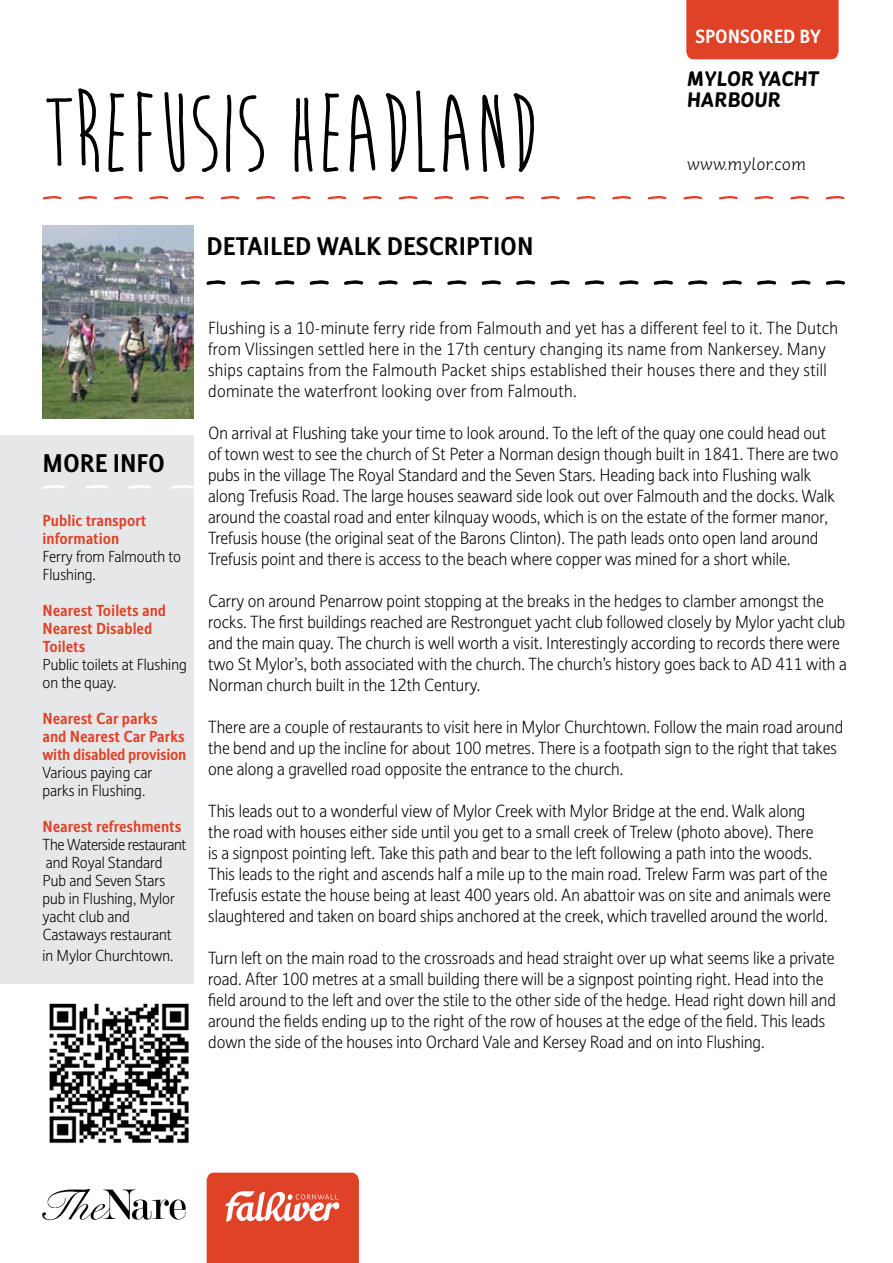
<style>
.page{position:relative;width:893px;height:1263px;background:#fff}
.page>*{position:absolute;margin:0;border:0;box-sizing:border-box;transform-origin:0 0}
.t1{font:114px "Brain Flower";letter-spacing:-.04em;color:#000}
.t2{font:700 24px "Stroudley";color:#000}
.t3{font:italic 700 21px/21px "St Ryde";color:#000}
.t4{font:italic 300 18px "St Ryde";color:#000}
.t5{font:700 18px "Stroudley";color:#fff}
.t6{font:300 16.5px/21px "Stroudley";color:#000}
.t7{font:300 16.5px/21px "Stroudley";letter-spacing:.02em;color:#000}
.t8{font:300 15px/18px "Stroudley";color:#000}
.t9{font:700 15px/18px "Stroudley";color:#df4227}
</style>
<div class="page">
<div style="left:0;top:435px;width:194px;height:549px;background:#e6e7e8"></div>
<svg style="left:206px;top:280px;width:639px;height:5px"></svg>
<svg style="left:43px;top:485px;width:151px;height:4px"></svg>
<svg style="left:43px;top:196px;width:801px;height:3px"></svg>
<img style="left:42px;top:1189px;width:144px;height:32px">
<svg style="left:207px;top:1172px;width:152px;height:91px;background:#e2573f"></svg>
<div style="left:686px;top:0;width:153px;height:59px;background:#df4227"></div>
<svg style="left:46px;top:88px;width:53px;height:84px"></svg>
<svg style="left:108px;top:93px;width:16px;height:79px"></svg>
<svg style="left:137px;top:91px;width:16px;height:81px"></svg>
<svg style="left:164px;top:92px;width:21px;height:80px"></svg>
<svg style="left:193px;top:95px;width:25px;height:77px"></svg>
<svg style="left:226px;top:94px;width:6px;height:78px"></svg>
<svg style="left:239px;top:95px;width:25px;height:77px"></svg>
<svg style="left:294px;top:97px;width:19px;height:75px"></svg>
<svg style="left:323px;top:93px;width:16px;height:79px"></svg>
<svg style="left:349px;top:94px;width:27px;height:78px"></svg>
<svg style="left:385px;top:93px;width:22px;height:79px"></svg>
<svg style="left:416px;top:90px;width:19px;height:82px"></svg>
<svg style="left:443px;top:94px;width:26px;height:78px"></svg>
<svg style="left:481px;top:94px;width:24px;height:78px"></svg>
<svg style="left:513px;top:93px;width:21px;height:79px"></svg>
<img style="left:43px;top:225px;width:151px;height:193px">
<img style="left:49px;top:1003px;width:140px;height:141px">
<h1 class="t1" style="left:43px;top:76px;width:501px">TREFUSIS HEADLAND</h1>
<h2 class="t2" style="left:207px;top:231px;width:328px">DETAILED WALK DESCRIPTION</h2>
<p class="t5" style="left:695px;top:26px;width:127px">SPONSORED BY</p>
<p class="t3" style="left:686px;top:68px;width:134px">MYLOR YACHT<br>HARBOUR</p>
<p class="t4" style="left:686px;top:153px;width:121px">www.mylor.com</p>
<h2 class="t2" style="left:43px;top:448px;width:124px">MORE INFO</h2>
<p class="t9" style="left:43px;top:512px;width:105px">Public transport information</p>
<p class="t8" style="left:43px;top:547px;width:140px">Ferry from Falmouth to<br>Flushing.</p>
<p class="t9" style="left:43px;top:602px;width:125px">Nearest Toilets and<br>Nearest Disabled<br>Toilets</p>
<p class="t8" style="left:43px;top:655px;width:146px">Public toilets at Flushing on the quay.</p>
<p class="t9" style="left:43px;top:710px;width:145px">Nearest Car parks<br>and Nearest Car Parks with disabled provision</p>
<p class="t8" style="left:43px;top:763px;width:111px">Various paying car parks in Flushing.</p>
<p class="t9" style="left:43px;top:818px;width:140px">Nearest refreshments</p>
<p class="t8" style="left:43px;top:835px;width:145px">The Waterside restaurant and Royal Standard<br>Pub and Seven Stars pub in Flushing, Mylor yacht club and<br>Castaways restaurant</p>
<p class="t8" style="left:43px;top:946px;width:132px">in Mylor Churchtown.</p>
<p class="t7" style="left:208px;top:317px;width:631px">Flushing is a 10-minute ferry ride from Falmouth and yet has a different feel to it. The Dutch from Vlissingen settled here in the 17th century changing its name from Nankersey. Many ships captains from the Falmouth Packet ships established their houses there and they still dominate the waterfront looking over from Falmouth.</p>
<p class="t6" style="left:208px;top:422px;width:632px">On arrival at Flushing take your time to look around. To the left of the quay one could head out of town west to see the church of St Peter a Norman design though built in 1841. There are two pubs in the village The Royal Standard and the Seven Stars. Heading back into Flushing walk along Trefusis Road. The large houses seaward side look out over Falmouth and the docks. Walk around the coastal road and enter kilnquay woods, which is on the estate of the former manor, Trefusis house (the original seat of the Barons Clinton). The path leads onto open land around Trefusis point and there is access to the beach where copper was mined for a short while.</p>
<p class="t6" style="left:208px;top:590px;width:640px">Carry on around Penarrow point stopping at the breaks in the hedges to clamber amongst the rocks. The first buildings reached are Restronguet yacht club followed closely by Mylor yacht club and the main quay. The church is well worth a visit. Interestingly according to records there were two St Mylor’s, both associated with the church. The church’s history goes back to AD 411 with a Norman church built in the 12th Century.</p>
<p class="t6" style="left:208px;top:716px;width:637px">There are a couple of restaurants to visit here in Mylor Churchtown. Follow the main road around the bend and up the incline for about 100 metres. There is a footpath sign to the right that takes one along a gravelled road opposite the entrance to the church.</p>
<p class="t6" style="left:208px;top:800px;width:624px">This leads out to a wonderful view of Mylor Creek with Mylor Bridge at the end. Walk along the road with houses either side until you get to a small creek of Trelew (photo above). There<br>is a signpost pointing left. Take this path and bear to the left following a path into the woods.<br>This leads to the right and ascends half a mile up to the main road. Trelew Farm was part of the Trefusis estate the house being at least 400 years old. An abattoir was on site and animals were slaughtered and taken on board ships anchored at the creek, which travelled around the world.</p>
<p class="t6" style="left:208px;top:947px;width:629px">Turn left on the main road to the crossroads and head straight over up what seems like a private road. After 100 metres at a small building there will be a signpost pointing right. Head into the field around to the left and over the stile to the other side of the hedge. Head right down hill and around the fields ending up to the right of the row of houses at the edge of the field. This leads down the side of the houses into Orchard Vale and Kersey Road and on into Flushing.</p>
</div>
